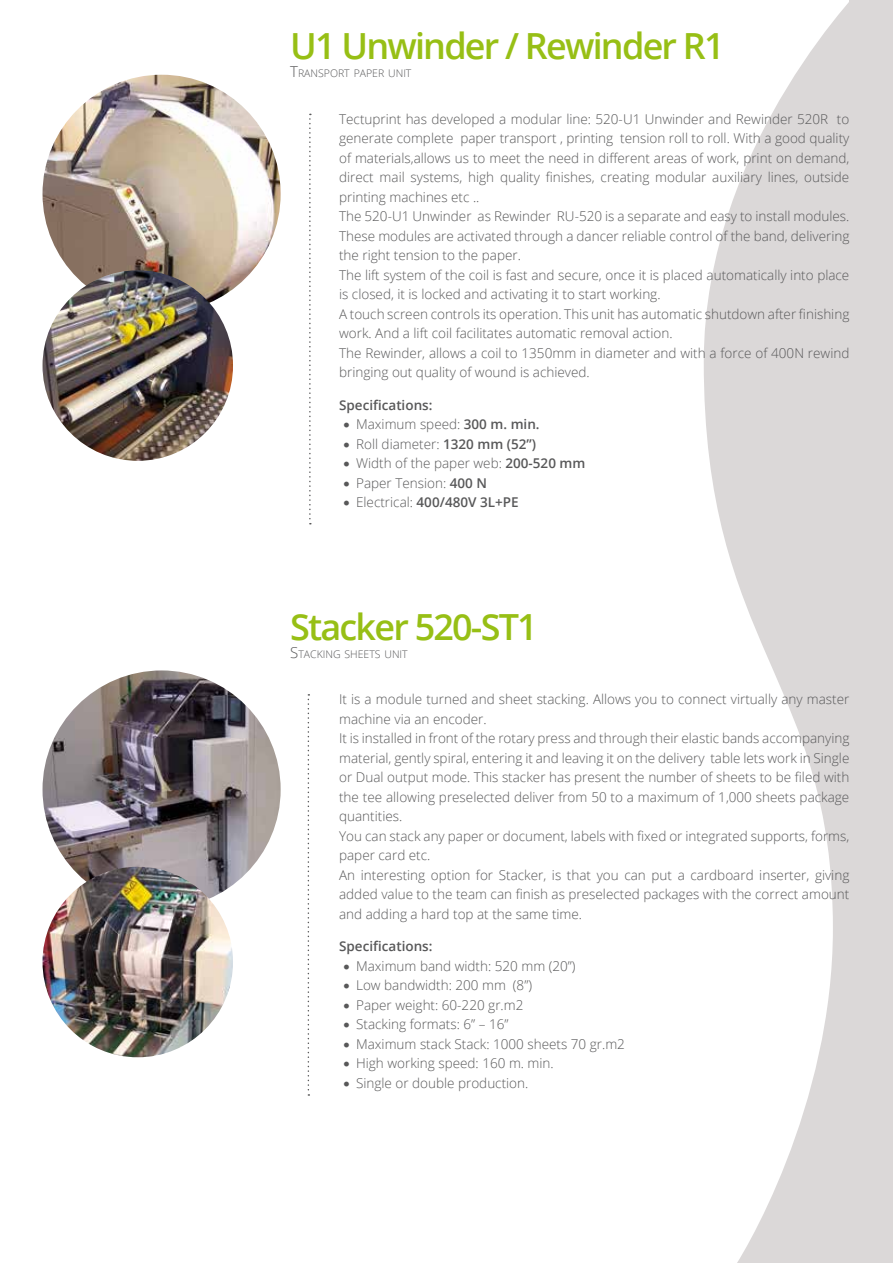
<style>
.page{position:relative;width:893px;height:1263px;background:#fff}
.page>*{position:absolute;margin:0;border:0;box-sizing:border-box;transform-origin:0 0}
.t1{font:600 36px "Open Sans";letter-spacing:-.05em;color:#97bf15}
.t2{font:300 13.5px/19.5px "Open Sans";color:#585859}
.t3{font:600 13.5px "Open Sans";color:#585859}
.t4{font:300 10.5px "Open Sans";color:#585859}
.s1{font-size:15px}
.s2{font-weight:600}
.s3{font-weight:300}
</style>
<div class="page">
<svg style="left:704px;top:0;width:189px;height:1263px;fill:#dbd8d8"></svg>
<img style="left:43px;top:75px;width:238px;height:238px;border-radius:119px">
<img style="left:43px;top:670px;width:238px;height:238px;border-radius:119px">
<img style="left:43px;top:270px;width:190px;height:191px;border-radius:95px">
<img style="left:43px;top:867px;width:190px;height:190px;border-radius:95px">
<svg style="left:309px;top:114px;width:2px;height:410px"></svg>
<svg style="left:308px;top:694px;width:1px;height:402px"></svg>
<h1 class="t1" style="left:290px;top:22px;width:436px">U1 Unwinder / Rewinder R1</h1>
<p class="t4" style="left:290px;top:66px;width:123px"><span class="s1">T</span>RANSPORT PAPER UNIT</p>
<p class="t2" style="left:339px;top:109px;width:512px">Tectuprint has developed a modular line: 520-U1 Unwinder and Rewinder 520R to generate complete paper transport , printing tension roll to roll. With a good quality of materials,allows us to meet the need in different areas of work, print on demand, direct mail systems, high quality finishes, creating modular auxiliary lines, outside printing machines etc ..<br>The 520-U1 Unwinder as Rewinder RU-520 is a separate and easy to install modules.<br>These modules are activated through a dancer reliable control of the band, delivering the right tension to the paper.<br>The lift system of the coil is fast and secure, once it is placed automatically into place is closed, it is locked and activating it to start working.<br>A touch screen controls its operation. This unit has automatic shutdown after finishing work. And a lift coil facilitates automatic removal action.<br>The Rewinder, allows a coil to 1350mm in diameter and with a force of 400N rewind bringing out quality of wound is achieved.</p>
<p class="t3" style="left:339px;top:395px;width:95px">Specifications:</p>
<p class="t2" style="left:343px;top:414px;width:198px">• Maximum speed: <span class="s2">300 m. min.</span></p>
<p class="t2" style="left:343px;top:434px;width:194px">• Roll diameter: <span class="s2">1320 mm (52”)</span></p>
<p class="t2" style="left:343px;top:453px;width:243px">• Width of the paper web: <span class="s2">200-520 mm</span></p>
<p class="t2" style="left:343px;top:473px;width:145px">• Paper Tension: <span class="s2">400 N</span></p>
<p class="t3" style="left:343px;top:493px;width:177px">• <span class="s3">Electrical:</span> 400/480V 3L+PE</p>
<h1 class="t1" style="left:290px;top:602px;width:249px">Stacker 520-ST1</h1>
<p class="t4" style="left:290px;top:647px;width:119px"><span class="s1">S</span>TACKI NG SHEETS UNIT</p>
<p class="t2" style="left:339px;top:689px;width:512px">It is a module turned and sheet stacking. Allows you to connect virtually any master machine via an encoder.<br>It is installed in front of the rotary press and through their elastic bands accompanying material, gently spiral, entering it and leaving it on the delivery table lets work in Single or Dual output mode. This stacker has present the number of sheets to be filed with the tee allowing preselected deliver from 50 to a maximum of 1,000 sheets package quantities.<br>You can stack any paper or document, labels with fixed or integrated supports, forms, paper card etc.<br>An interesting option for Stacker, is that you can put a cardboard inserter, giving added value to the team can finish as preselected packages with the correct amount and adding a hard top at the same time.</p>
<p class="t3" style="left:339px;top:937px;width:95px">Specifications:</p>
<p class="t2" style="left:343px;top:955px;width:234px">• Maximum band width: 520 mm (20”)</p>
<p class="t2" style="left:343px;top:975px;width:190px">• Low bandwidth: 200 mm (8”)</p>
<p class="t2" style="left:343px;top:994px;width:182px">• Paper weight: 60-220 gr.m2</p>
<p class="t2" style="left:343px;top:1014px;width:167px">• Stacking formats: 6” – 16”</p>
<p class="t2" style="left:343px;top:1033px;width:283px">• Maximum stack Stack: 1000 sheets 70 gr.m2</p>
<p class="t2" style="left:343px;top:1053px;width:212px">• High working speed: 160 m. min.</p>
<p class="t2" style="left:343px;top:1072px;width:187px">• Single or double production.</p>
</div>
